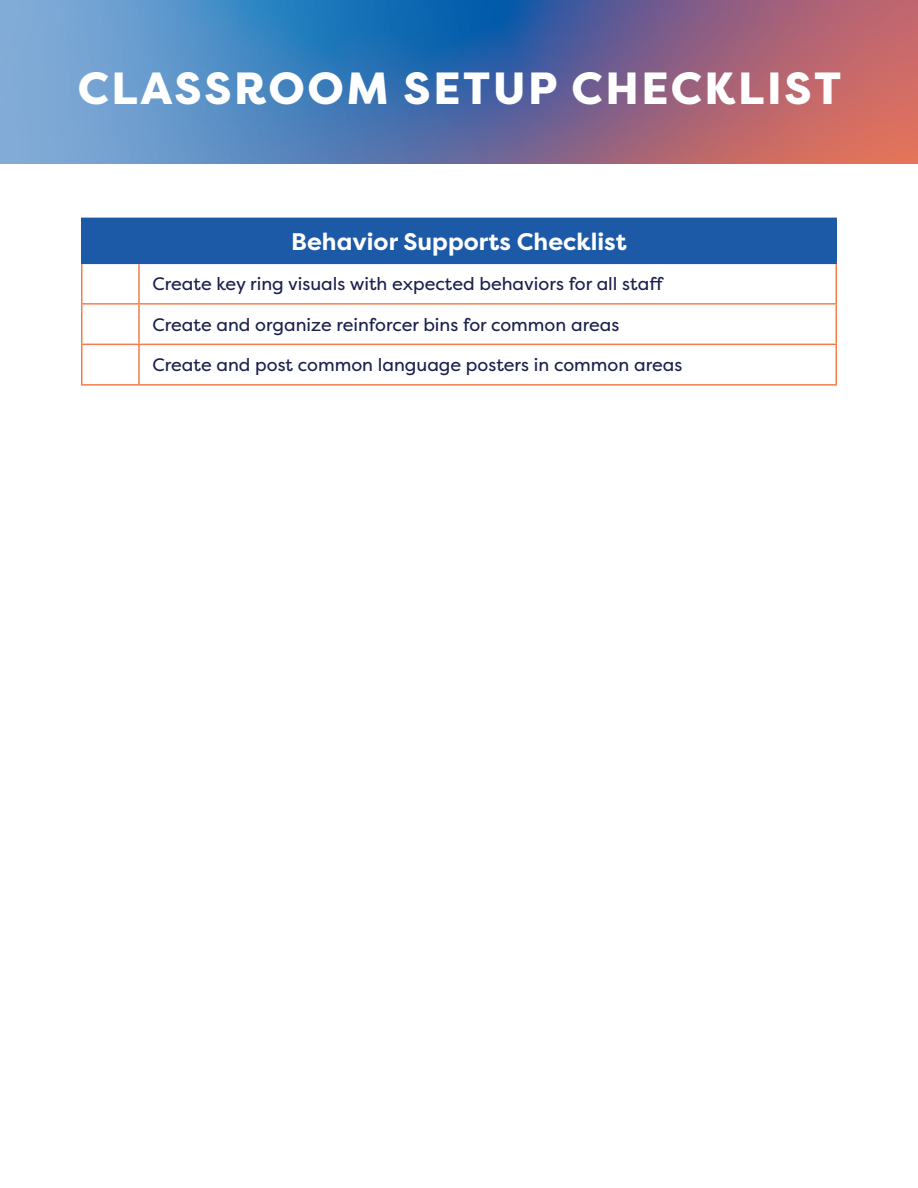
<style>
.page{position:relative;width:918px;height:1188px;background:#fff}
.page>*{position:absolute;margin:0;border:0;box-sizing:border-box;transform-origin:0 0}
.t1{font:800 45px "Filson Pro";letter-spacing:.06em;color:#fff}
.t2{font:700 24px "Filson Pro";color:#fff}
.t3{font:18px "Filson Pro";color:#1b204d}
</style>
<div class="page">
<svg style="left:0;top:0;width:918px;height:164px;background:#7077a1"></svg>
<div style="left:82px;top:218px;width:754px;height:45px;background:#1c5aa8"></div>
<hr style="left:81px;top:219px;width:1px;height:44px;background:#1c5aa8">
<hr style="left:81px;top:218px;width:58px;height:1px;background:#1c5aa8">
<hr style="left:139px;top:218px;width:698px;height:1px;background:#1c5aa8">
<hr style="left:836px;top:219px;width:1px;height:44px;background:#1c5aa8">
<hr style="left:81px;top:263px;width:58px;height:1px;background:#1c5aa8">
<hr style="left:139px;top:263px;width:698px;height:1px;background:#1c5aa8">
<hr style="left:81px;top:264px;width:1px;height:39px;background:#f47d4b">
<hr style="left:138px;top:264px;width:2px;height:39px;background:#f47d4b">
<hr style="left:836px;top:264px;width:1px;height:39px;background:#f47d4b">
<hr style="left:81px;top:305px;width:1px;height:39px;background:#f47d4b">
<hr style="left:81px;top:345px;width:1px;height:39px;background:#f47d4b">
<hr style="left:81px;top:303px;width:58px;height:2px;background:#f47d4b">
<hr style="left:139px;top:303px;width:698px;height:2px;background:#f47d4b">
<hr style="left:81px;top:344px;width:58px;height:1px;background:#f47d4b">
<hr style="left:139px;top:344px;width:698px;height:1px;background:#f47d4b">
<hr style="left:138px;top:305px;width:2px;height:39px;background:#f47d4b">
<hr style="left:836px;top:305px;width:1px;height:39px;background:#f47d4b">
<hr style="left:138px;top:345px;width:2px;height:39px;background:#f47d4b">
<hr style="left:836px;top:345px;width:1px;height:39px;background:#f47d4b">
<hr style="left:81px;top:384px;width:58px;height:2px;background:#f47d4b">
<hr style="left:139px;top:384px;width:698px;height:2px;background:#f47d4b">
<p class="t1" style="left:78px;top:60px;width:765px">CLASSROOM SETUP CHECKLIST</p>
<p class="t2" style="left:291px;top:226px;width:337px">Behavior Supports Checklist</p>
<p class="t3" style="left:152px;top:272px;width:513px">Create key ring visuals with expected behaviors for all staff</p>
<p class="t3" style="left:152px;top:312px;width:468px">Create and organize reinforcer bins for common areas</p>
<p class="t3" style="left:152px;top:353px;width:531px">Create and post common language posters in common areas</p>
</div>
